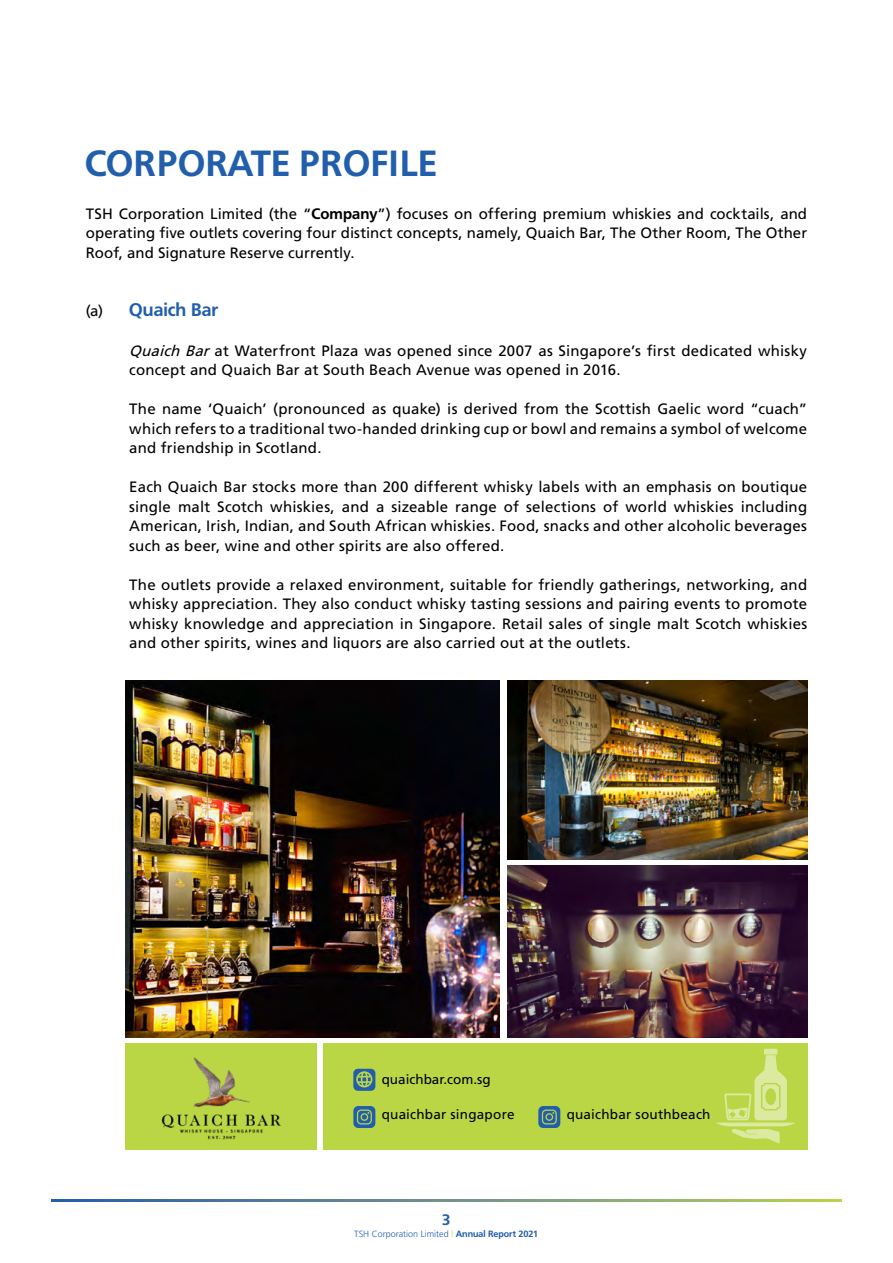
<style>
.page{position:relative;width:893px;height:1263px;background:#fff}
.page>*{position:absolute;margin:0;border:0;box-sizing:border-box;transform-origin:0 0}
.t1{font:700 36px "Frutiger BQ";letter-spacing:.02em;color:#215eac}
.t2{font:700 18px "Frutiger BQ";color:#215eac}
.t3{font:15px/19.5px "Frutiger";letter-spacing:.01em;color:#000;text-align:justify}
.t4{font:700 15px "Frutiger BQ";color:#215eac}
.t5{font:13.5px "Frutiger";letter-spacing:.015em;color:#000}
.t6{font:300 9px "Frutiger";color:#215eac}
.s1{font-family:"Frutiger BQ";font-weight:700}
.s2{font-family:"Frutiger";font-weight:400;font-size:15px;color:#000}
.s3{font-style:italic}
.s4{color:#bbd645}
</style>
<div class="page">
<svg style="left:51px;top:1199px;width:791px;height:3px;background:#709387"></svg>
<img style="left:507px;top:680px;width:301px;height:179px">
<img style="left:508px;top:865px;width:300px;height:172px">
<img style="left:125px;top:680px;width:374px;height:357px">
<div style="left:125px;top:1043px;width:192px;height:106px;background:#bbd645"></div>
<div style="left:323px;top:1043px;width:485px;height:106px;background:#bbd645"></div>
<img style="left:161px;top:1057px;width:120px;height:83px">
<svg style="left:353px;top:1106px;width:22px;height:22px"></svg>
<svg style="left:538px;top:1106px;width:22px;height:22px"></svg>
<svg style="left:353px;top:1069px;width:22px;height:22px"></svg>
<div style="left:764px;top:1049px;width:13px;height:5px;background:#dceaa1"></div>
<svg style="left:716px;top:1055px;width:79px;height:88px"></svg>
<h1 class="t1" style="left:85px;top:142px;width:353px">CORPORATE PROFILE</h1>
<p class="t3" style="left:86px;top:204px;width:723px">TSH Corporation Limited (the “<span class="s1">Company</span>”) focuses on offering premium whiskies and cocktails, and operating five outlets covering four distinct concepts, namely, Quaich Bar, The Other Room, The Other Roof, and Signature Reserve currently.</p>
<p class="t2" style="left:86px;top:299px;width:134px"><span class="s2">(a)</span> Quaich Bar</p>
<p class="t3" style="left:129px;top:340px;width:679px"><span class="s3">Quaich Bar</span> at Waterfront Plaza was opened since 2007 as Singapore’s first dedicated whisky concept and Quaich Bar at South Beach Avenue was opened in 2016.</p>
<p class="t3" style="left:129px;top:399px;width:679px">The name ‘Quaich’ (pronounced as quake) is derived from the Scottish Gaelic word “cuach” which refers to a traditional two-handed drinking cup or bowl and remains a symbol of welcome and friendship in Scotland.</p>
<p class="t3" style="left:129px;top:477px;width:679px">Each Quaich Bar stocks more than 200 different whisky labels with an emphasis on boutique single malt Scotch whiskies, and a sizeable range of selections of world whiskies including American, Irish, Indian, and South African whiskies. Food, snacks and other alcoholic beverages such as beer, wine and other spirits are also offered.</p>
<p class="t3" style="left:129px;top:574px;width:679px">The outlets provide a relaxed environment, suitable for friendly gatherings, networking, and whisky appreciation. They also conduct whisky tasting sessions and pairing events to promote whisky knowledge and appreciation in Singapore. Retail sales of single malt Scotch whiskies and other spirits, wines and liquors are also carried out at the outlets.</p>
<p class="t5" style="left:382px;top:1071px;width:111px">quaichbar.com.sg</p>
<p class="t5" style="left:382px;top:1106px;width:134px">quaichbar singapore</p>
<p class="t5" style="left:567px;top:1106px;width:145px">quaichbar southbeach</p>
<p class="t4" style="left:442px;top:1210px;width:10px">3</p>
<p class="t6" style="left:354px;top:1229px;width:185px">TSH Corporation Limited <span class="s4">|</span> <span class="s1">Annual Report 2021</span></p>
</div>
